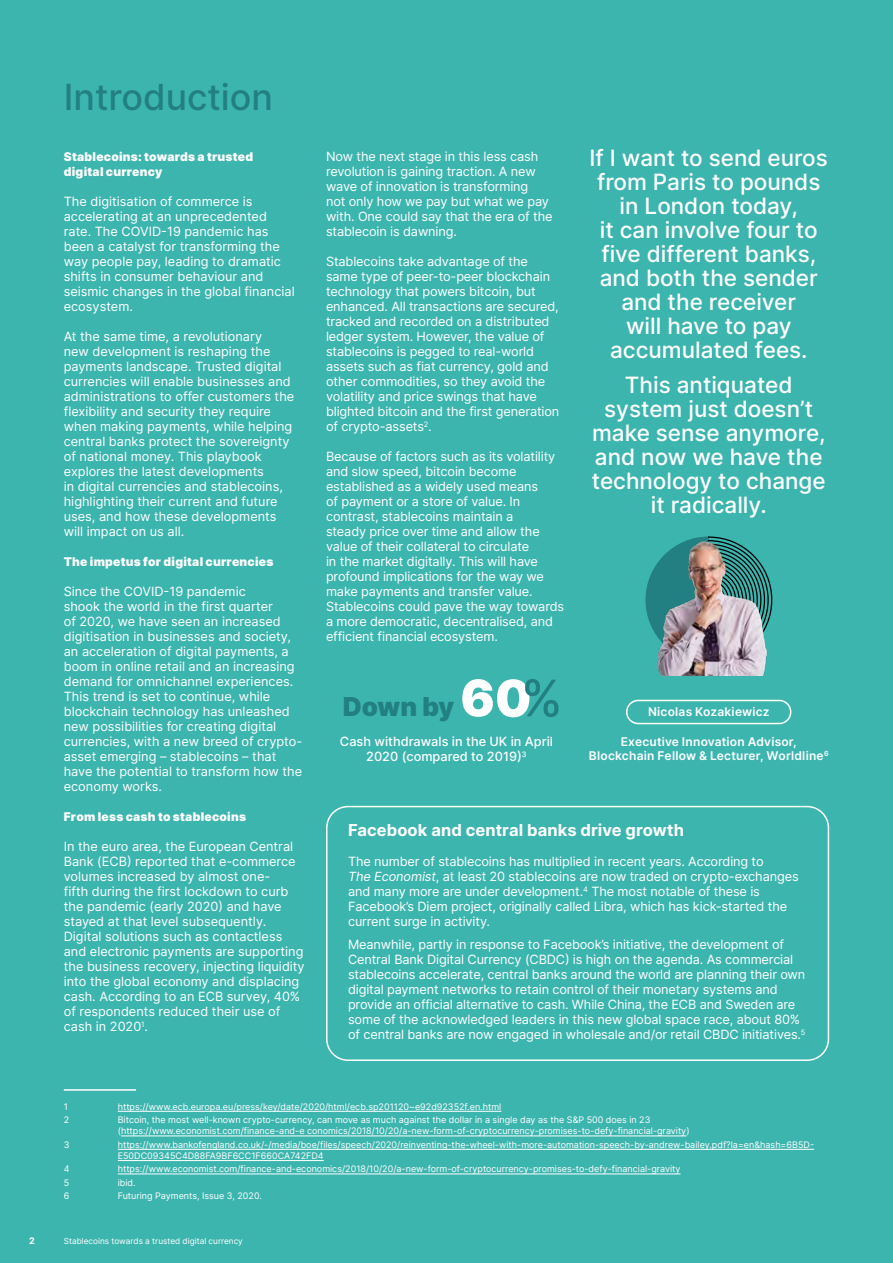
<style>
.page{position:relative;width:893px;height:1263px;background:#3db5af}
.page>*{position:absolute;margin:0;border:0;box-sizing:border-box;transform-origin:0 0}
.t1{font:500 36px "Inter";color:#238082}
.t2{font:900 26.1px "Inter";letter-spacing:-.01em;color:#238082}
.t3{font:500 22.5px/24px "Inter";color:#fff;text-align:center}
.t4{font:700 16.5px "Inter";letter-spacing:.005em;color:#fff}
.t5{font:12.75px/15px "Inter";letter-spacing:-.01em;color:#fff}
.t6{font:500 12.75px/15px "Inter";color:#fff;text-align:center}
.t7{font:900 12px/15px "Inter";letter-spacing:.02em;color:#fff}
.t8{font:600 12px/13.5px "Inter";letter-spacing:.02em;color:#fff;text-align:center}
.t9{font:9px/11.2px "Inter";color:#fff}
.t10{font:700 9px "Inter";color:#fff}
.t11{font:8.25px "Inter";color:#fff}
.s1{font-size:50.4px;color:#fff}
.s2{font-weight:500;font-size:50.4px}
.s3{font-style:italic}
</style>
<div class="page">
<div style="left:626px;top:700px;width:165px;height:24px;border:2px solid #fff;border-radius:12px"></div>
<svg style="left:645px;top:536px;width:127px;height:124px"></svg>
<img style="left:658px;top:542px;width:108px;height:133px">
<div style="left:326px;top:806px;width:503px;height:255px;border:2px solid #fff;border-radius:21px"></div>
<hr style="left:64px;top:1089px;width:72px;height:2px;background:#fff">
<hr style="left:118px;top:1111px;width:383px;height:1px;background:#fff">
<hr style="left:121px;top:1135px;width:565px;height:1px;background:#fff">
<hr style="left:118px;top:1149px;width:696px;height:1px;background:#fff">
<hr style="left:118px;top:1160px;width:206px;height:1px;background:#fff">
<hr style="left:118px;top:1173px;width:562px;height:1px;background:#fff">
<h1 class="t1" style="left:64px;top:71px;width:211px">Introduction</h1>
<p class="t7" style="left:64px;top:149px;width:191px">Stablecoins: towards a trusted digital currency</p>
<p class="t5" style="left:64px;top:194px;width:232px">The digitisation of commerce is accelerating at an unprecedented rate. The COVID-19 pandemic has been a catalyst for transforming the way people pay, leading to dramatic shifts in consumer behaviour and seismic changes in the global financial ecosystem.</p>
<p class="t5" style="left:64px;top:329px;width:232px">At the same time, a revolutionary<br>new development is reshaping the payments landscape. Trusted digital currencies will enable businesses and administrations to offer customers the flexibility and security they require when making payments, while helping central banks protect the sovereignty of national money. This playbook explores the latest developments<br>in digital currencies and stablecoins, highlighting their current and future uses, and how these developments will impact on us all.</p>
<p class="t7" style="left:64px;top:554px;width:211px">The impetus for digital currencies</p>
<p class="t5" style="left:64px;top:584px;width:240px">Since the COVID-19 pandemic<br>shook the world in the first quarter<br>of 2020, we have seen an increased digitisation in businesses and society, an acceleration of digital payments, a boom in online retail and an increasing demand for omnichannel experiences.<br>This trend is set to continue, while blockchain technology has unleashed new possibilities for creating digital currencies, with a new breed of crypto&shy;asset emerging – stablecoins – that have the potential to transform how the economy works.</p>
<p class="t7" style="left:64px;top:809px;width:184px">From less cash to stablecoins</p>
<p class="t5" style="left:64px;top:839px;width:242px">In the euro area, the European Central Bank (ECB) reported that e-commerce volumes increased by almost one-<br>fifth during the first lockdown to curb the pandemic (early 2020) and have stayed at that level subsequently.<br>Digital solutions such as contactless and electronic payments are supporting the business recovery, injecting liquidity into the global economy and displacing cash. According to an ECB survey, 40% of respondents reduced their use of cash in 2020<sup>1</sup>.</p>
<p class="t5" style="left:326px;top:149px;width:228px">Now the next stage in this less cash revolution is gaining traction. A new wave of innovation is transforming<br>not only how we pay but what we pay with. One could say that the era of the stablecoin is dawning.</p>
<p class="t5" style="left:326px;top:254px;width:235px">Stablecoins take advantage of the same type of peer-to-peer blockchain technology that powers bitcoin, but enhanced. All transactions are secured, tracked and recorded on a distributed ledger system. However, the value of stablecoins is pegged to real-world assets such as fiat currency, gold and other commodities, so they avoid the volatility and price swings that have blighted bitcoin and the first generation of crypto-assets<sup>2</sup>.</p>
<p class="t5" style="left:326px;top:449px;width:240px">Because of factors such as its volatility and slow speed, bitcoin become established as a widely used means<br>of payment or a store of value. In contrast, stablecoins maintain a<br>steady price over time and allow the value of their collateral to circulate<br>in the market digitally. This will have profound implications for the way we make payments and transfer value.<br>Stablecoins could pave the way towards a more democratic, decentralised, and efficient financial ecosystem.</p>
<h2 class="t2" style="left:343px;top:688px;width:221px">Down by <span class="s1">60</span><span class="s2">%</span></h2>
<p class="t6" style="left:340px;top:734px;width:215px">Cash withdrawals in the UK in April<br>2020 (compared to 2019)<sup>3</sup></p>
<h3 class="t3" style="left:589px;top:146px;width:240px">If I want to send euros from Paris to pounds in London today,<br>it can involve four to five different banks, and both the sender and the receiver<br>will have to pay accumulated fees.</h3>
<h3 class="t3" style="left:592px;top:372px;width:235px">This antiquated system just doesn’t make sense anymore, and now we have the technology to change it radically.</h3>
<p class="t8" style="left:648px;top:705px;width:123px">Nicolas Kozakiewicz</p>
<p class="t8" style="left:589px;top:735px;width:241px">Executive Innovation Advisor,<br>Blockchain Fellow &amp; Lecturer, Worldline<sup>6</sup></p>
<p class="t4" style="left:348px;top:818px;width:337px">Facebook and central banks drive growth</p>
<p class="t5" style="left:348px;top:854px;width:452px">The number of stablecoins has multiplied in recent years. According to<br><span class="s3">The Economist</span>, at least 20 stablecoins are now traded on crypto-exchanges and many more are under development.<sup>4</sup> The most notable of these is Facebook’s Diem project, originally called Libra, which has kick-started the current surge in activity.</p>
<p class="t5" style="left:348px;top:936px;width:459px">Meanwhile, partly in response to Facebook’s initiative, the development of Central Bank Digital Currency (CBDC) is high on the agenda. As commercial stablecoins accelerate, central banks around the world are planning their own digital payment networks to retain control of their monetary systems and provide an official alternative to cash. While China, the ECB and Sweden are some of the acknowledged leaders in this new global space race, about 80% of central banks are now engaged in wholesale and/or retail CBDC initiatives.<sup>5</sup></p>
<p class="t9" style="left:64px;top:1101px;width:6px">1</p>
<p class="t9" style="left:118px;top:1101px;width:385px">https://www.ecb.europa.eu/press/key/date/2020/html/ecb.sp201120~e92d92352f.en.html</p>
<p class="t9" style="left:64px;top:1114px;width:7px">2</p>
<p class="t9" style="left:118px;top:1114px;width:573px">Bitcoin, the most well-known crypto-currency, can move as much against the dollar in a single day as the S&amp;P 500 does in 23 (https://www.economist.com/finance-and-e conomics/2018/10/20/a-new-form-of-cryptocurrency-promises-to-defy-financial-gravity)</p>
<p class="t9" style="left:64px;top:1139px;width:7px">3</p>
<p class="t9" style="left:118px;top:1139px;width:698px">https://www.bankofengland.co.uk/-/media/boe/files/speech/2020/reinventing-the-wheel-with-more-automation-speech-by-andrew-bailey.pdf?la=en&amp;hash=6B5D-<br>E50DC09345C4D88FA9BF6CC1F660CA742FD4</p>
<p class="t9" style="left:64px;top:1163px;width:7px">4</p>
<p class="t9" style="left:118px;top:1163px;width:564px">https://www.economist.com/finance-and-economics/2018/10/20/a-new-form-of-cryptocurrency-promises-to-defy-financial-gravity</p>
<p class="t9" style="left:64px;top:1177px;width:7px">5</p>
<p class="t9" style="left:118px;top:1177px;width:19px">ibid.</p>
<p class="t9" style="left:64px;top:1190px;width:7px">6</p>
<p class="t9" style="left:118px;top:1190px;width:146px">Futuring Payments, Issue 3, 2020.</p>
<p class="t10" style="left:29px;top:1234px;width:7px">2</p>
<p class="t11" style="left:64px;top:1234px;width:181px">Stablecoins towards a trusted digital currency</p>
</div>
